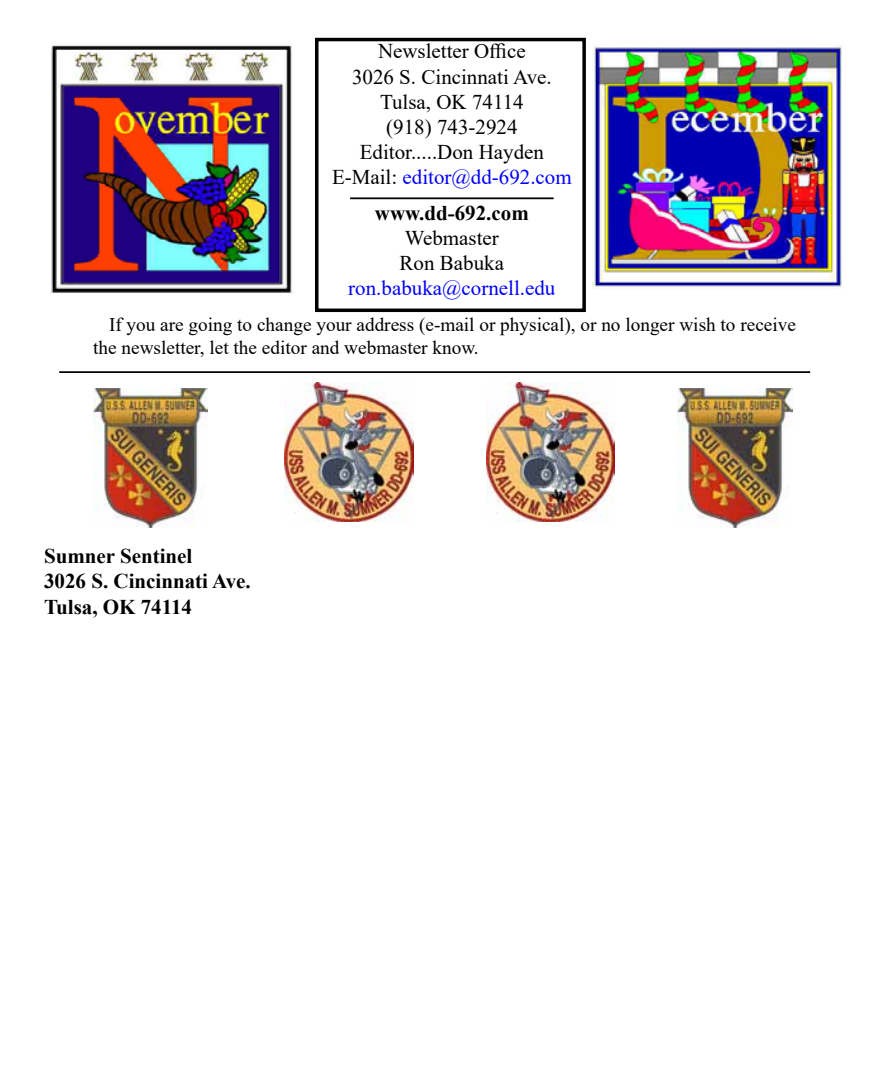
<style>
.page{position:relative;width:882px;height:1071px;background:#fff}
.page>*{position:absolute;margin:0;border:0;box-sizing:border-box;transform-origin:0 0}
.t1{font:21px/25.2px "Times New Roman";color:#000;text-align:center}
.t2{font:700 21px/25.2px "Times New Roman";color:#000}
.t3{font:21px "Times New Roman";color:#00f}
.t4{font:19.25px/23.1px "Times New Roman";color:#000}
.s1{color:#00f}
</style>
<div class="page">
<div style="left:315px;top:38px;width:271px;height:274px;border:4px solid #000"></div>
<hr style="left:350px;top:197px;width:204px;height:2px;background:#000">
<hr style="left:59px;top:371px;width:751px;height:2px;background:#000">
<img style="left:93px;top:388px;width:115px;height:140px">
<img style="left:285px;top:383px;width:128px;height:139px">
<img style="left:486px;top:383px;width:129px;height:139px">
<img style="left:678px;top:388px;width:114px;height:140px">
<img style="left:51px;top:45px;width:242px;height:248px">
<img style="left:592px;top:45px;width:252px;height:244px">
<p class="t1" style="left:332px;top:38px;width:241px">Newsletter Office<br>3026 S. Cincinnati Ave.<br>Tulsa, OK 74114<br>(918) 743-2924<br>Editor.....Don Hayden<br>E-Mail: <span class="s1">editor@dd-692.com</span></p>
<p class="t2" style="left:375px;top:200px;width:155px">www.dd-692.com</p>
<p class="t1" style="left:400px;top:225px;width:106px;text-align:left">Webmaster<br>Ron Babuka</p>
<p class="t3" style="left:348px;top:274px;width:209px">ron.babuka@cornell.edu</p>
<p class="t4" style="left:93px;top:312px;width:704px;text-indent:16px">If you are going to change your address (e-mail or physical), or no longer wish to receive the newsletter, let the editor and webmaster know.</p>
<p class="t2" style="left:44px;top:543px;width:208px">Sumner Sentinel<br>3026 S. Cincinnati Ave.<br>Tulsa, OK 74114</p>
</div>
